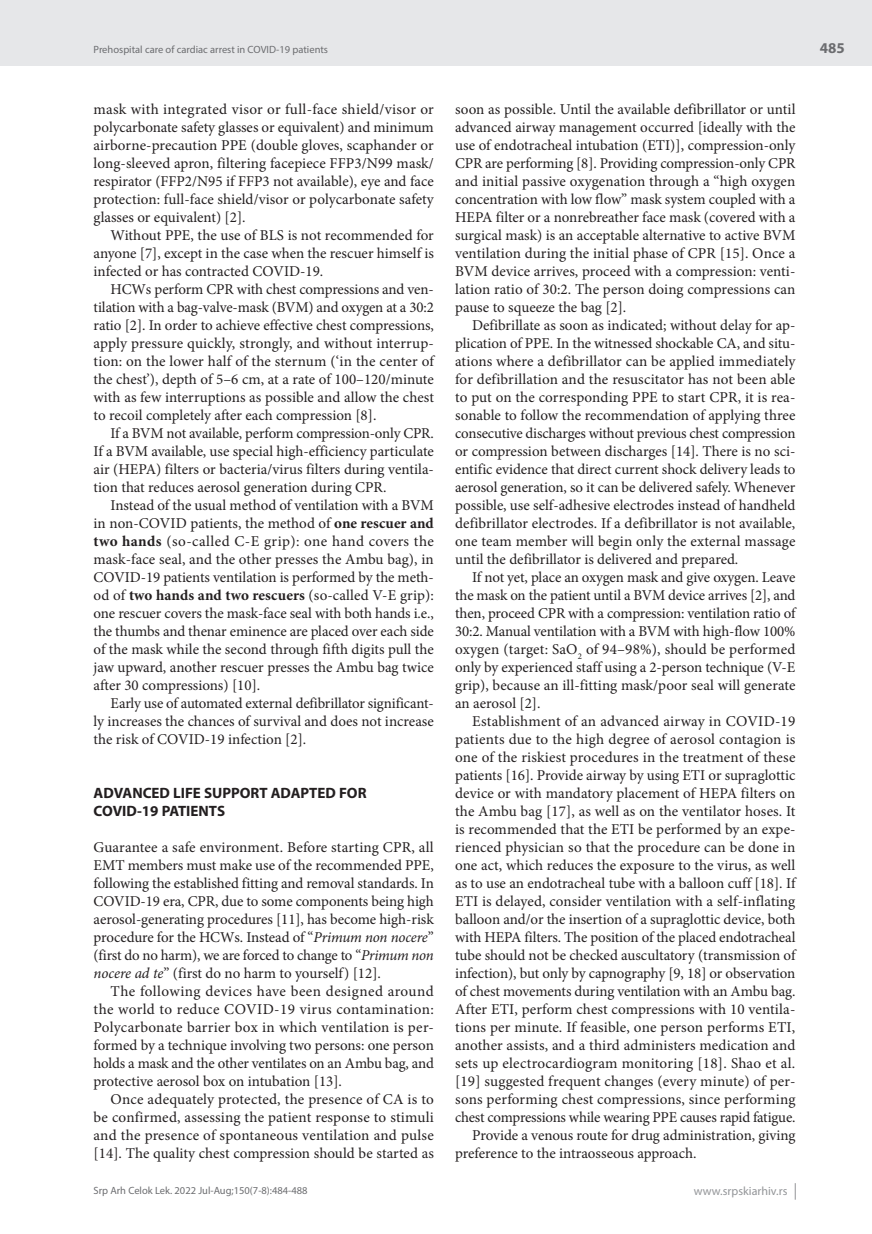
<style>
.page{position:relative;width:872px;height:1234px;background:#fff}
.page>*{position:absolute;margin:0;border:0;box-sizing:border-box;transform-origin:0 0}
.t1{font:15px/18px "Minion Pro";color:#231f20;text-align:justify}
.t2{font:700 15px/18px "Myriad Pro";color:#231f20}
.t3{font:700 15px "Myriad Pro";color:#6c6d70}
.t4{font:12px "Myriad Pro";color:#939598}
.t5{font:10.5px "Myriad Pro";color:#6c6d70}
.s1{font-weight:700}
.s2{font-style:italic}
</style>
<div class="page">
<div style="left:0;top:0;width:872px;height:66px;background:#e6e7e9"></div>
<svg style="left:795px;top:1183px;width:1px;height:16px"></svg>
<p class="t5" style="left:94px;top:43px;width:236px">Prehospital care of cardiac arrest in COVID-19 patients</p>
<p class="t1" style="left:94px;top:100px;width:342px">mask with integrated visor or full-face shield/visor or polycarbonate safety glasses or equivalent) and minimum airborne-precaution PPE (double gloves, scaphander or long-sleeved apron, filtering facepiece FFP3/N99 mask/ respirator (FFP2/N95 if FFP3 not available), eye and face protection: full-face shield/visor or polycarbonate safety glasses or equivalent) [2].</p>
<p class="t1" style="left:94px;top:226px;width:342px;text-indent:17px">Without PPE, the use of BLS is not recommended for anyone [7], except in the case when the rescuer himself is infected or has contracted COVID-19.</p>
<p class="t1" style="left:94px;top:280px;width:342px;text-indent:17px">HCWs perform CPR with chest compressions and ven&shy;tilation with a bag-valve-mask (BVM) and oxygen at a 30:2 ratio [2]. In order to achieve effective chest compressions, apply pressure quickly, strongly, and without interrup&shy;tion: on the lower half of the sternum (‘in the center of the chest’), depth of 5–6 cm, at a rate of 100–120/minute with as few interruptions as possible and allow the chest to recoil completely after each compression [8].</p>
<p class="t1" style="left:94px;top:424px;width:342px;text-indent:17px">If a BVM not available, perform compression-only CPR.<br>If a BVM available, use special high-efficiency particulate air (HEPA) filters or bacteria/virus filters during ventila&shy;tion that reduces aerosol generation during CPR.</p>
<p class="t1" style="left:94px;top:496px;width:342px;text-indent:17px">Instead of the usual method of ventilation with a BVM in non-COVID patients, the method of <span class="s1">one rescuer and two hands</span> (so-called C-E grip): one hand covers the mask-face seal, and the other presses the Ambu bag), in COVID-19 patients ventilation is performed by the meth&shy;od of <span class="s1">two hands and two rescuers</span> (so-called V-E grip): one rescuer covers the mask-face seal with both hands i.e., the thumbs and thenar eminence are placed over each side of the mask while the second through fifth digits pull the jaw upward, another rescuer presses the Ambu bag twice after 30 compressions) [10].</p>
<p class="t1" style="left:94px;top:694px;width:342px;text-indent:17px">Early use of automated external defibrillator significant&shy;ly increases the chances of survival and does not increase the risk of COVID-19 infection [2].</p>
<p class="t2" style="left:94px;top:783px;width:274px">ADVANCED LIFE SUPPORT ADAPTED FOR<br>COVID-19 PATIENTS</p>
<p class="t1" style="left:94px;top:838px;width:342px">Guarantee a safe environment. Before starting CPR, all EMT members must make use of the recommended PPE, following the established fitting and removal standards. In COVID-19 era, CPR, due to some components being high aerosol-generating procedures [11], has become high-risk procedure for the HCWs. Instead of “<span class="s2">Primum non nocere</span>” (first do no harm), we are forced to change to “<span class="s2">Primum non nocere ad te</span>” (first do no harm to yourself) [12].</p>
<p class="t1" style="left:94px;top:982px;width:342px;text-indent:17px">The following devices have been designed around the world to reduce COVID-19 virus contamination:<br>Polycarbonate barrier box in which ventilation is per&shy;formed by a technique involving two persons: one person holds a mask and the other ventilates on an Ambu bag, and protective aerosol box on intubation [13].</p>
<p class="t1" style="left:94px;top:1090px;width:342px;text-indent:17px">Once adequately protected, the presence of CA is to be confirmed, assessing the patient response to stimuli and the presence of spontaneous ventilation and pulse [14]. The quality chest compression should be started as</p>
<p class="t1" style="left:455px;top:100px;width:342px">soon as possible. Until the available defibrillator or until advanced airway management occurred [ideally with the use of endotracheal intubation (ETI)], compression-only CPR are performing [8]. Providing compression-only CPR and initial passive oxygenation through a “high oxygen concentration with low flow” mask system coupled with a HEPA filter or a nonrebreather face mask (covered with a surgical mask) is an acceptable alternative to active BVM ventilation during the initial phase of CPR [15]. Once a BVM device arrives, proceed with a compression: venti&shy;lation ratio of 30:2. The person doing compressions can pause to squeeze the bag [2].</p>
<p class="t1" style="left:455px;top:316px;width:342px;text-indent:17px">Defibrillate as soon as indicated; without delay for ap&shy;plication of PPE. In the witnessed shockable CA, and situ&shy;ations where a defibrillator can be applied immediately for defibrillation and the resuscitator has not been able to put on the corresponding PPE to start CPR, it is rea&shy;sonable to follow the recommendation of applying three consecutive discharges without previous chest compression or compression between discharges [14]. There is no sci&shy;entific evidence that direct current shock delivery leads to aerosol generation, so it can be delivered safely. Whenever possible, use self-adhesive electrodes instead of handheld defibrillator electrodes. If a defibrillator is not available, one team member will begin only the external massage until the defibrillator is delivered and prepared.</p>
<p class="t1" style="left:455px;top:568px;width:342px;text-indent:17px">If not yet, place an oxygen mask and give oxygen. Leave the mask on the patient until a BVM device arrives [2], and then, proceed CPR with a compression: ventilation ratio of 30:2. Manual ventilation with a BVM with high-flow 100% oxygen (target: SaO<sub>2</sub> of 94–98%), should be performed only by experienced staff using a 2-person technique (V-E grip), because an ill-fitting mask/poor seal will generate an aerosol [2].</p>
<p class="t1" style="left:472px;top:712px;width:325px">Establishment of an advanced airway in COVID-19</p>
<p class="t1" style="left:455px;top:730px;width:342px">patients due to the high degree of aerosol contagion is</p>
<p class="t1" style="left:455px;top:748px;width:342px">one of the riskiest procedures in the treatment of these</p>
<p class="t1" style="left:455px;top:766px;width:342px">patients [16]. Provide airway by using ETI or supraglottic</p>
<p class="t1" style="left:455px;top:784px;width:342px">device or with mandatory placement of HEPA filters on</p>
<p class="t1" style="left:455px;top:802px;width:342px">the Ambu bag [17], as well as on the ventilator hoses. It</p>
<p class="t1" style="left:455px;top:820px;width:342px">is recommended that the ETI be performed by an expe-</p>
<p class="t1" style="left:455px;top:838px;width:342px">rienced physician so that the procedure can be done in</p>
<p class="t1" style="left:455px;top:856px;width:342px">one act, which reduces the exposure to the virus, as well</p>
<p class="t1" style="left:455px;top:874px;width:342px">as to use an endotracheal tube with a balloon cuff [18]. If</p>
<p class="t1" style="left:455px;top:892px;width:342px">ETI is delayed, consider ventilation with a self-inflating</p>
<p class="t1" style="left:455px;top:910px;width:342px">balloon and/or the insertion of a supraglottic device, both</p>
<p class="t1" style="left:455px;top:928px;width:342px">with HEPA filters. The position of the placed endotracheal</p>
<p class="t1" style="left:455px;top:946px;width:342px">tube should not be checked auscultatory (transmission of</p>
<p class="t1" style="left:455px;top:964px;width:342px">infection), but only by capnography [9, 18] or observation</p>
<p class="t1" style="left:455px;top:982px;width:342px">of chest movements during ventilation with an Ambu bag.</p>
<p class="t1" style="left:455px;top:1000px;width:342px">After ETI, perform chest compressions with 10 ventila-</p>
<p class="t1" style="left:455px;top:1018px;width:342px">tions per minute. If feasible, one person performs ETI,</p>
<p class="t1" style="left:455px;top:1036px;width:342px">another assists, and a third administers medication and</p>
<p class="t1" style="left:455px;top:1054px;width:342px">sets up electrocardiogram monitoring [18]. Shao et al.</p>
<p class="t1" style="left:455px;top:1072px;width:342px">[19] suggested frequent changes (every minute) of per-</p>
<p class="t1" style="left:455px;top:1090px;width:342px">sons performing chest compressions, since performing</p>
<p class="t1" style="left:455px;top:1108px;width:342px">chest compressions while wearing PPE causes rapid fatigue.</p>
<p class="t1" style="left:472px;top:1126px;width:325px">Provide a venous route for drug administration, giving</p>
<p class="t1" style="left:455px;top:1144px;width:243px">preference to the intraosseous approach.</p>
<p class="t5" style="left:94px;top:1184px;width:216px">Srp Arh Celok Lek. 2022 Jul-Aug;150(7-8):484-488</p>
<p class="t4" style="left:694px;top:1183px;width:95px">www.srpskiarhiv.rs</p>
<p class="t3" style="left:820px;top:38px;width:26px">485</p>
</div>
